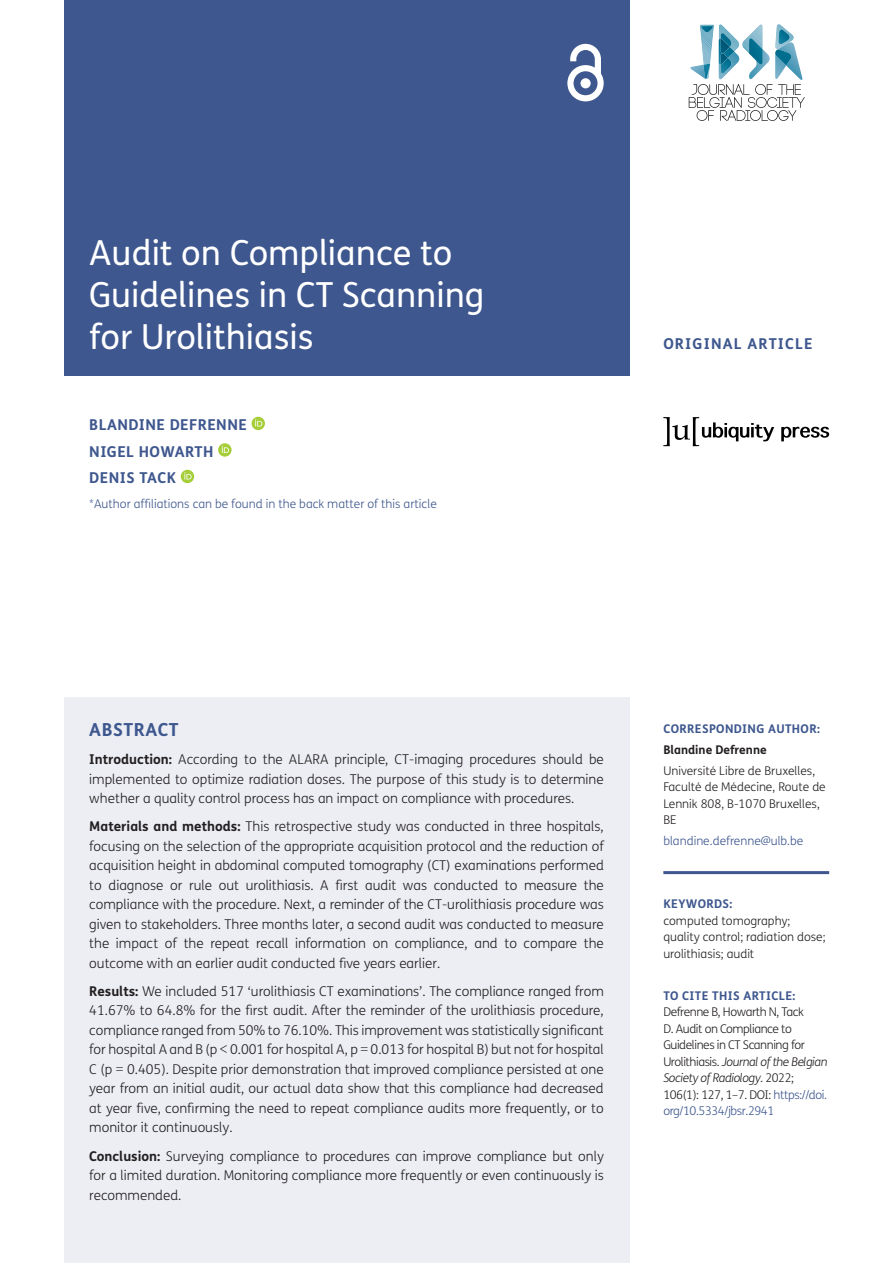
<style>
.page{position:relative;width:893px;height:1263px;background:#fff}
.page>*{position:absolute;margin:0;border:0;box-sizing:border-box;transform-origin:0 0}
.Article_Title{font:34.5px/42px "FS Me";color:#fff}
.Abstract_Heading{font:700 18px "FS Me";letter-spacing:.03em;color:#3e578e}
.Cover_Authors{font:700 15px "FS Me";letter-spacing:.03em;color:#3e578e}
.Cover_Authors-2{font:700 15px "FS Me";letter-spacing:.075em;color:#3e578e}
.Abstract_Copy{font:300 13.5px/19.5px "FS Me";color:#231f20;text-align:justify}
.t1{font:300 12px/16.5px "FS Me";letter-spacing:-.035em;color:#231f20}
.t2{font:300 12px/16.5px "FS Me";color:#231f20}
.t3{font:300 12px "FS Me";color:#3e578e}
.t4{font:700 12px "FS Me";letter-spacing:.03em;color:#3e578e}
.t5{font:700 12px "FS Me";color:#231f20}
.s1{font-weight:700}
.s2{font-style:italic}
.s3{color:#3e578e}
</style>
<div class="page">
<div style="left:64px;top:0;width:565px;height:376px;background:#3e578e"></div>
<svg style="left:567px;top:44px;width:37px;height:57px"></svg>
<svg style="left:689px;top:24px;width:116px;height:97px"></svg>
<svg style="left:781px;top:427px;width:48px;height:14px"></svg>
<svg style="left:663px;top:417px;width:111px;height:29px"></svg>
<div style="left:64px;top:697px;width:565px;height:566px;background:#eceef4"></div>
<hr style="left:663px;top:871px;width:166px;height:3px;background:#3e578e">
<svg style="left:252px;top:417px;width:13px;height:13px"></svg>
<svg style="left:255px;top:419px;width:7px;height:7px"></svg>
<svg style="left:218px;top:443px;width:14px;height:14px"></svg>
<svg style="left:222px;top:446px;width:7px;height:7px"></svg>
<svg style="left:181px;top:470px;width:13px;height:13px"></svg>
<svg style="left:184px;top:472px;width:8px;height:7px"></svg>
<h1 class="Article_Title" style="left:89px;top:232px;width:397px">Audit on Compliance to<br>Guidelines in CT Scanning for Urolithiasis</h1>
<p class="Cover_Authors" style="left:89px;top:415px;width:159px">BLANDINE DEFRENNE</p>
<p class="Cover_Authors" style="left:89px;top:442px;width:126px">NIGEL HOWARTH</p>
<p class="Cover_Authors" style="left:89px;top:468px;width:88px">DENIS TACK</p>
<p class="t3" style="left:89px;top:497px;width:349px">*Author affiliations can be found in the back matter of this article</p>
<p class="Cover_Authors-2" style="left:663px;top:334px;width:151px">ORIGINAL ARTICLE</p>
<h1 class="Abstract_Heading" style="left:89px;top:719px;width:91px">ABSTRACT</h1>
<p class="Abstract_Copy" style="left:89px;top:750px;width:516px"><span class="s1">Introduction:</span> According to the ALARA principle, CT-imaging procedures should be implemented to optimize radiation doses. The purpose of this study is to determine whether a quality control process has an impact on compliance with procedures.</p>
<p class="Abstract_Copy" style="left:89px;top:817px;width:516px"><span class="s1">Materials and methods:</span> This retrospective study was conducted in three hospitals, focusing on the selection of the appropriate acquisition protocol and the reduction of acquisition height in abdominal computed tomography (CT) examinations performed to diagnose or rule out urolithiasis. A first audit was conducted to measure the compliance with the procedure. Next, a reminder of the CT-urolithiasis procedure was given to stakeholders. Three months later, a second audit was conducted to measure the impact of the repeat recall information on compliance, and to compare the outcome with an earlier audit conducted five years earlier.</p>
<p class="Abstract_Copy" style="left:89px;top:982px;width:516px"><span class="s1">Results:</span> We included 517 ‘urolithiasis CT examinations’. The compliance ranged from 41.67% to 64.8% for the first audit. After the reminder of the urolithiasis procedure, compliance ranged from 50% to 76.10%. This improvement was statistically significant for hospital A and B (p &lt; 0.001 for hospital A, p = 0.013 for hospital B) but not for hospital C (p = 0.405). Despite prior demonstration that improved compliance persisted at one year from an initial audit, our actual data show that this compliance had decreased at year five, confirming the need to repeat compliance audits more frequently, or to monitor it continuously.</p>
<p class="Abstract_Copy" style="left:89px;top:1146px;width:516px"><span class="s1">Conclusion:</span> Surveying compliance to procedures can improve compliance but only for a limited duration. Monitoring compliance more frequently or even continuously is recommended.</p>
<p class="t4" style="left:663px;top:721px;width:158px">CORRESPONDING AUTHOR:</p>
<p class="t5" style="left:663px;top:742px;width:105px">Blandine Defrenne</p>
<p class="t2" style="left:663px;top:762px;width:164px">Université Libre de Bruxelles,<br>Faculté de Médecine, Route de<br>Lennik 808, B-1070 Bruxelles,<br>BE</p>
<p class="t3" style="left:663px;top:834px;width:142px">blandine.defrenne@ulb.be</p>
<p class="t4" style="left:663px;top:896px;width:71px">KEYWORDS:</p>
<p class="t2" style="left:663px;top:912px;width:164px">computed tomography; quality control; radiation dose; urolithiasis; audit</p>
<p class="t4" style="left:663px;top:988px;width:133px">TO CITE THIS ARTICLE:</p>
<p class="t1" style="left:663px;top:1004px;width:166px">Defrenne B, Howarth N, Tack<br>D. Audit on Compliance to<br>Guidelines in CT Scanning for<br>Urolithiasis. <span class="s2">Journal of the Belgian<br>Society of Radiology.</span> 2022;<br>106(1): 127, 1–7. DOI: <span class="s3">https://doi. org/10.5334/jbsr.2941</span></p>
</div>
